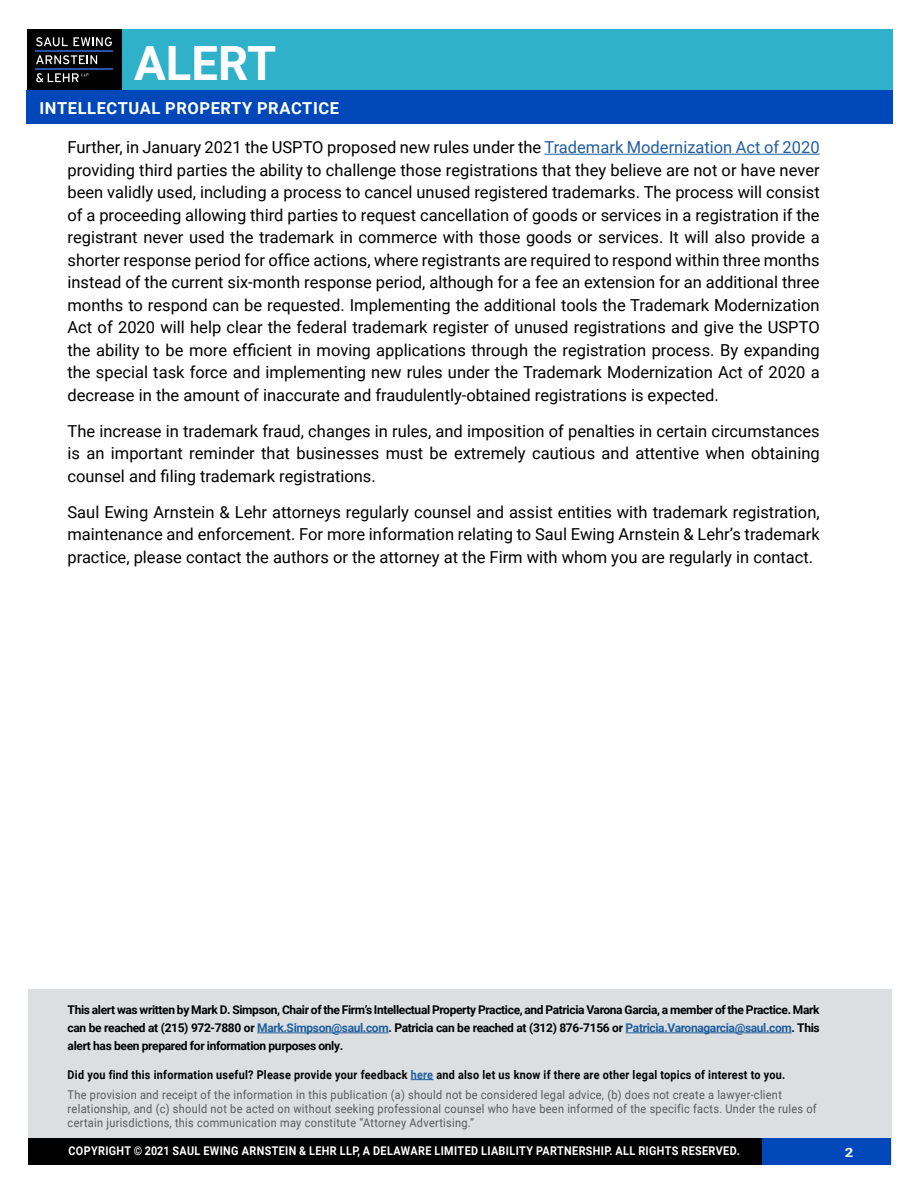
<style>
.page{position:relative;width:918px;height:1188px;background:#fff}
.page>*{position:absolute;margin:0;border:0;box-sizing:border-box;transform-origin:0 0}
.t1{font:700 47.25px "Roboto";color:#fff}
.t2{font:16.5px/22.5px "Roboto";color:#000;text-align:justify}
.t3{font:700 16.5px "Roboto";letter-spacing:.035em;color:#fff}
.t4{font:700 12.75px "Roboto";color:#fff;scale:1.17 1}
.t5{font:12px/19.8px "Roboto";letter-spacing:.025em;color:#58595b;scale:.92 1}
.t6{font:700 12px/18px "Roboto";letter-spacing:-.03em;color:#000;text-align:justify}
.t7{font:700 12px "Roboto";letter-spacing:.035em;color:#fff;scale:.9 1}
.s1{color:#215e9e}
.s2{font-weight:700;color:#000}
.s3{font-weight:700;color:#215e9e}
</style>
<div class="page">
<div style="left:121px;top:29px;width:772px;height:95px;background:#2fb1c9"></div>
<div style="left:27px;top:90px;width:866px;height:34px;background:#0047ba"></div>
<div style="left:27px;top:29px;width:94px;height:61px;background:#000"></div>
<div style="left:28px;top:989px;width:863px;height:175px;background:#dbdfe1"></div>
<hr style="left:257px;top:1033px;width:131px;height:1px;background:#215e9e">
<hr style="left:626px;top:1033px;width:166px;height:1px;background:#215e9e">
<svg style="left:411px;top:1079px;width:22px;height:1px"></svg>
<div style="left:28px;top:1138px;width:735px;height:26px;background:#000"></div>
<div style="left:763px;top:1138px;width:128px;height:26px;background:#0047ba"></div>
<hr style="left:544px;top:154px;width:276px;height:1px;background:#215e9e">
<svg style="left:36px;top:37px;width:76px;height:9px"></svg>
<svg style="left:36px;top:55px;width:61px;height:9px"></svg>
<svg style="left:36px;top:73px;width:52px;height:9px"></svg>
<hr style="left:35px;top:50px;width:78px;height:2px;background:#2a51a3">
<hr style="left:35px;top:68px;width:78px;height:2px;background:#2a51a3">
<h1 class="t1" style="left:134px;top:30px;width:144px">ALERT</h1>
<p class="t3" style="left:39px;top:96px;width:301px">INTELLECTUAL PROPERTY PRACTICE</p>
<p class="t2" style="left:67px;top:135px;width:754px">Further, in January 2021 the USPTO proposed new rules under the <span class="s1">Trademark Modernization Act of 2020 </span>providing third parties the ability to challenge those registrations that they believe are not or have never been validly used, including a process to cancel unused registered trademarks. The process will consist of a proceeding allowing third parties to request cancellation of goods or services in a registration if the registrant never used the trademark in commerce with those goods or services. It will also provide a shorter response period for office actions, where registrants are required to respond within three months instead of the current six-month response period, although for a fee an extension for an additional three months to respond can be requested. Implementing the additional tools the Trademark Modernization Act of 2020 will help clear the federal trademark register of unused registrations and give the USPTO the ability to be more efficient in moving applications through the registration process. By expanding the special task force and implementing new rules under the Trademark Modernization Act of 2020 a decrease in the amount of inaccurate and fraudulently-obtained registrations is expected.</p>
<p class="t2" style="left:67px;top:419px;width:754px">The increase in trademark fraud, changes in rules, and imposition of penalties in certain circumstances is an important reminder that businesses must be extremely cautious and attentive when obtaining counsel and filing trademark registrations.</p>
<p class="t2" style="left:67px;top:500px;width:754px">Saul Ewing Arnstein &amp; Lehr attorneys regularly counsel and assist entities with trademark registration, maintenance and enforcement. For more information relating to Saul Ewing Arnstein &amp; Lehr’s trademark practice, please contact the authors or the attorney at the Firm with whom you are regularly in contact.</p>
<p class="t6" style="left:68px;top:1000px;width:754px">This alert was written by Mark D. Simpson, Chair of the Firm’s Intellectual Property Practice, and Patricia Varona Garcia, a member of the Practice. Mark can be reached at (215) 972-7880 or <span class="s1">Mark.Simpson@saul.com</span>. Patricia can be reached at (312) 876-7156 or <span class="s1">Patricia.Varonagarcia@saul.com</span>. This alert has been prepared for information purposes only.</p>
<p class="t5" style="left:68px;top:1064px;width:782px"><span class="s2">Did you find this information useful? Please provide your feedback</span> <span class="s3">here</span> <span class="s2">and also let us know if there are other legal topics of interest to you.<br></span>The provision and receipt of the information in this publication (a) should not be considered legal advice, (b) does not create a lawyer-client</p>
<p class="t5" style="left:68px;top:1101px;width:816px;line-height:14.4px">relationship, and (c) should not be acted on without seeking professional counsel who have been informed of the specific facts. Under the rules of certain jurisdictions, this communication may constitute “Attorney Advertising.”</p>
<p class="t7" style="left:68px;top:1142px;width:748px">COPYRIGHT © 2021 SAUL EWING ARNSTEIN &amp; LEHR LLP, A DELAWARE LIMITED LIABILITY PARTNERSHIP. ALL RIGHTS RESERVED.</p>
<p class="t4" style="left:845px;top:1143px;width:9px">2</p>
</div>
